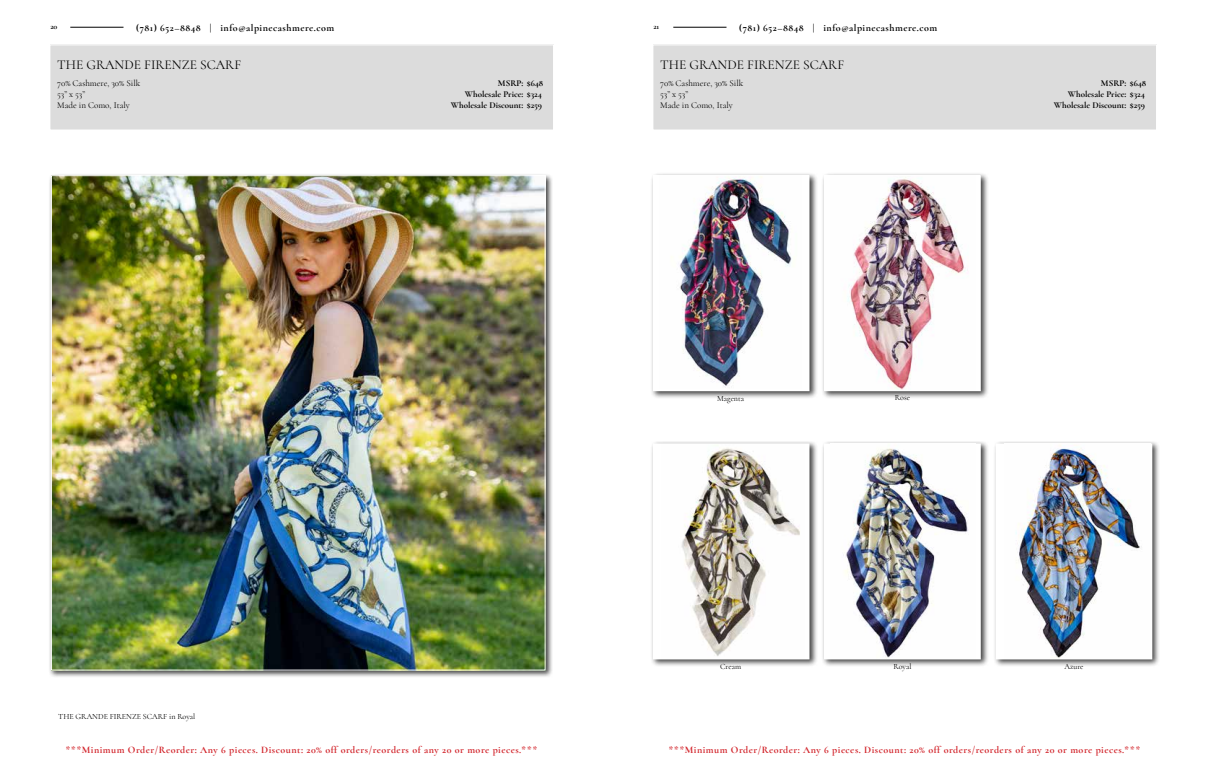
<style>
.page{position:relative;width:1206px;height:774px;background:#fff}
.page>*{position:absolute;margin:0;border:0;box-sizing:border-box;transform-origin:0 0}
.t1{font:13.5px "Cormorant";color:#000}
.t2{font:700 10px "Cormorant";letter-spacing:.05em;color:#d2232a}
.t3{font:700 10px "Cormorant";letter-spacing:.05em;color:#000}
.t4{font:700 9px/10.8px "Cormorant";color:#000;text-align:right}
.t5{font:9px/10.8px "Cormorant";color:#000}
.t6{font:8px "Cormorant";color:#000}
.t7{font:700 8px "Cormorant";color:#000}
</style>
<div class="page">
<hr style="left:70px;top:27px;width:54px;height:1px;background:#000">
<hr style="left:673px;top:27px;width:54px;height:1px;background:#000">
<div style="left:49px;top:173px;width:504px;height:505px;background:#000;opacity:.75"></div>
<img style="left:53px;top:177px;width:491px;height:492px">
<div style="left:50px;top:45px;width:504px;height:85px;background:#dcdcdc"></div>
<div style="left:49px;top:44px;width:505px;height:87px;border:1px solid #fff"></div>
<div style="left:653px;top:45px;width:504px;height:85px;background:#dcdcdc"></div>
<div style="left:652px;top:44px;width:505px;height:87px;border:1px solid #fff"></div>
<div style="left:650px;top:172px;width:168px;height:227px;background:#000;opacity:.75"></div>
<div style="left:653px;top:176px;width:156px;height:215px;background:#fff"></div>
<img style="left:679px;top:177px;width:113px;height:211px">
<div style="left:653px;top:175px;width:157px;height:216px;border:1px solid #fff"></div>
<div style="left:821px;top:172px;width:168px;height:227px;background:#000;opacity:.75"></div>
<div style="left:825px;top:176px;width:155px;height:215px;background:#fff"></div>
<img style="left:848px;top:177px;width:118px;height:212px">
<div style="left:824px;top:175px;width:157px;height:216px;border:1px solid #fff"></div>
<div style="left:650px;top:441px;width:168px;height:226px;background:#000;opacity:.75"></div>
<div style="left:653px;top:444px;width:156px;height:215px;background:#fff"></div>
<img style="left:681px;top:448px;width:119px;height:208px">
<div style="left:653px;top:443px;width:157px;height:216px;border:1px solid #fff"></div>
<div style="left:821px;top:441px;width:168px;height:226px;background:#000;opacity:.75"></div>
<div style="left:825px;top:444px;width:155px;height:215px;background:#fff"></div>
<img style="left:844px;top:448px;width:124px;height:209px">
<div style="left:824px;top:443px;width:157px;height:216px;border:1px solid #fff"></div>
<div style="left:993px;top:441px;width:167px;height:226px;background:#000;opacity:.75"></div>
<div style="left:996px;top:444px;width:156px;height:215px;background:#fff"></div>
<img style="left:1016px;top:445px;width:126px;height:212px">
<p class="t7" style="left:50px;top:21px;width:9px">20</p>
<p class="t3" style="left:136px;top:21px;width:200px">(781) 652–8848 | info@alpinecashmere.com</p>
<p class="t7" style="left:653px;top:21px;width:7px">21</p>
<p class="t3" style="left:739px;top:21px;width:200px">(781) 652–8848 | info@alpinecashmere.com</p>
<h1 class="t1" style="left:57px;top:57px;width:186px">THE GRANDE FIRENZE SCARF</h1>
<p class="t5" style="left:57px;top:78px;width:84px">70% Cashmere, 30% Silk<br>53” x 53”<br>Made in Como, Italy</p>
<p class="t4" style="left:451px;top:78px;width:94px">MSRP: $648<br>Wholesale Price: $324<br>Wholesale Discount: $259</p>
<p class="t6" style="left:58px;top:712px;width:138px">THE GRANDE FIRENZE SCARF in Royal</p>
<h1 class="t1" style="left:660px;top:57px;width:186px">THE GRANDE FIRENZE SCARF</h1>
<p class="t5" style="left:660px;top:78px;width:84px">70% Cashmere, 30% Silk<br>53” x 53”<br>Made in Como, Italy</p>
<p class="t4" style="left:1054px;top:78px;width:94px">MSRP: $648<br>Wholesale Price: $324<br>Wholesale Discount: $259</p>
<p class="t6" style="left:717px;top:393px;width:28px">Magenta</p>
<p class="t6" style="left:895px;top:393px;width:17px">Rose</p>
<p class="t6" style="left:720px;top:661px;width:22px">Cream</p>
<p class="t6" style="left:894px;top:661px;width:19px">Royal</p>
<p class="t6" style="left:1065px;top:661px;width:20px">Azure</p>
<p class="t2" style="left:66px;top:744px;width:473px">***Minimum Order/Reorder: Any 6 pieces. Discount: 20% off orders/reorders of any 20 or more pieces.***</p>
<p class="t2" style="left:669px;top:744px;width:473px">***Minimum Order/Reorder: Any 6 pieces. Discount: 20% off orders/reorders of any 20 or more pieces.***</p>
</div>
